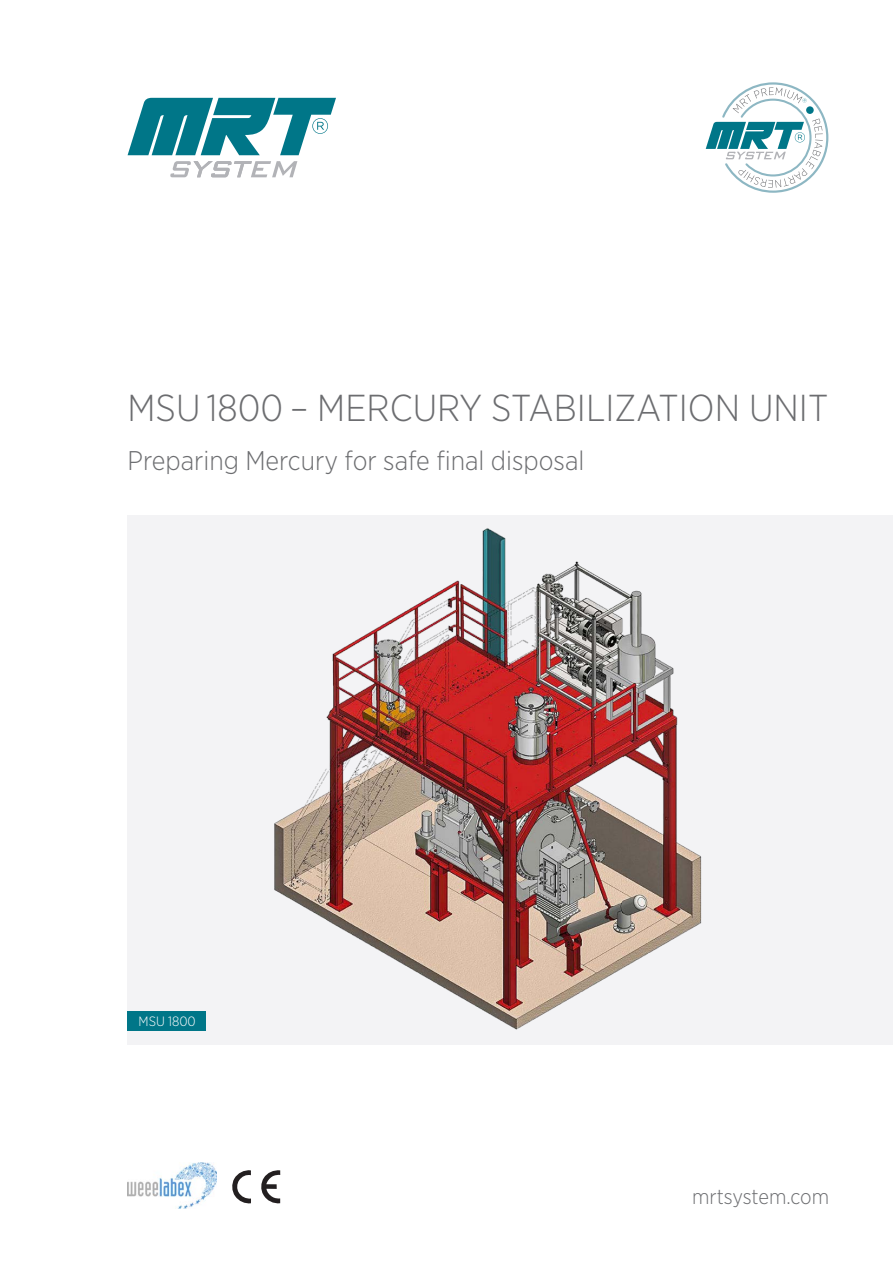
<style>
.page{position:relative;width:893px;height:1263px;background:#fff}
.page>*{position:absolute;margin:0;border:0;box-sizing:border-box;transform-origin:0 0}
.t1{font:300 37.5px "Gotham Narrow";color:#6c6d70}
.t2{font:300 27px "Gotham Narrow";color:#6c6d70}
.t3{font:300 21px "Gotham Narrow";letter-spacing:-.005em;color:#6c6d70}
.t4{font:300 13.5px "Gotham Narrow";color:#fff}
</style>
<div class="page">
<div style="left:128px;top:515px;width:765px;height:529px;background:#f3f3f5"></div>
<img style="left:274px;top:528px;width:428px;height:502px">
<div style="left:128px;top:1011px;width:78px;height:20px;background:#007688"></div>
<svg style="left:170px;top:161px;width:127px;height:16px"></svg>
<svg style="left:128px;top:98px;width:208px;height:57px"></svg>
<svg style="left:232px;top:1170px;width:19px;height:34px"></svg>
<svg style="left:261px;top:1170px;width:19px;height:34px"></svg>
<img style="left:128px;top:1163px;width:88px;height:46px">
<svg style="left:706px;top:82px;width:122px;height:111px"></svg>
<h1 class="t1" style="left:128px;top:385px;width:702px">MSU 1800 – MERCURY STABILIZATION UNIT</h1>
<p class="t2" style="left:128px;top:444px;width:458px">Preparing Mercury for safe final disposal</p>
<p class="t4" style="left:139px;top:1013px;width:59px">MSU 1800</p>
<p class="t3" style="left:692px;top:1183px;width:139px">mrtsystem.com</p>
</div>
